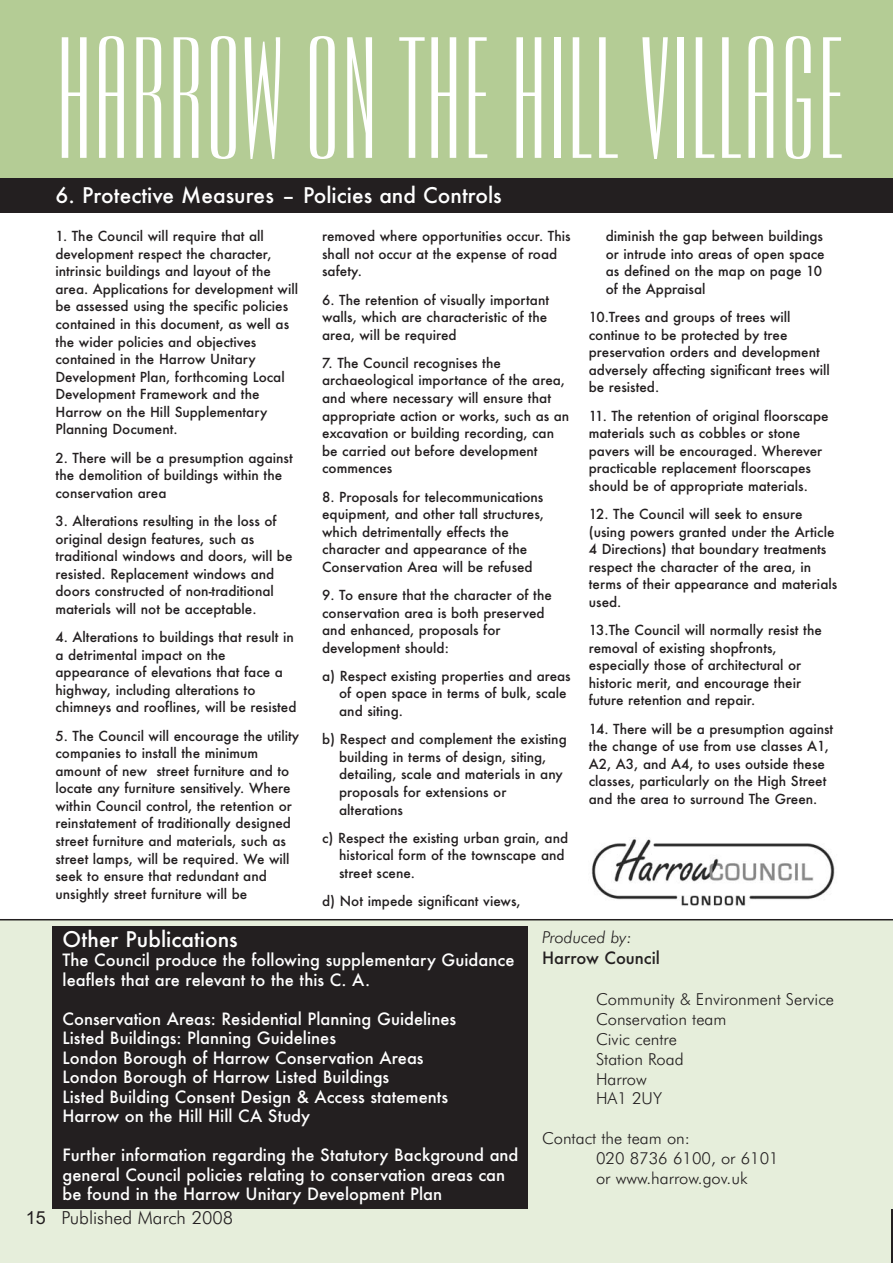
<style>
.page{position:relative;width:893px;height:1263px;background:#fff}
.page>*{position:absolute;margin:0;border:0;box-sizing:border-box;transform-origin:0 0}
.t1{font:168px "Empire BT";color:#fff}
.t2{font:500 21px "Futura";color:#fff}
.t3{font:300 18px "Futura BT";color:#231f20}
.t4{font:500 16.5px/19.5px "Futura";color:#fff}
.t5{font:300 16.5px/19.8px "Futura BT";color:#231f20}
.t6{font:500 16.5px "Futura";color:#231f20}
.t7{font:italic 300 16.5px "Futura BT";color:#231f20}
.t8{font:500 13.5px/17.5px "Futura";color:#231f20}
.s1{font-family:"Arial";font-weight:400}
</style>
<div class="page">
<div style="left:0;top:0;width:893px;height:189px;background:#b4cc95"></div>
<div style="left:0;top:178px;width:893px;height:35px;background:#231f20"></div>
<div style="left:0;top:920px;width:893px;height:343px;background:#e6eedb"></div>
<div style="left:52px;top:926px;width:476px;height:283px;background:#231f20"></div>
<hr style="left:0;top:919px;width:893px;height:1px;background:#231f20">
<hr style="left:891px;top:1209px;width:2px;height:54px;background:#231f20">
<img style="left:591px;top:839px;width:244px;height:67px">
<h1 class="t1" style="left:56px;top:2px;width:790px">HARROW ON THE HILL VILLAGE</h1>
<h2 class="t2" style="left:56px;top:183px;width:448px">6. Protective Measures – Policies and Controls</h2>
<p class="t8" style="left:55px;top:228px;width:244px">1. The Council will require that all development respect the character, intrinsic buildings and layout of the area. Applications for development will be assessed using the specific policies contained in this document, as well as the wider policies and objectives contained in the Harrow Unitary Development Plan, forthcoming Local Development Framework and the Harrow on the Hill Supplementary Planning Document.</p>
<p class="t8" style="left:55px;top:449px;width:239px">2. There will be a presumption against the demolition of buildings within the conservation area</p>
<p class="t8" style="left:55px;top:513px;width:238px">3. Alterations resulting in the loss of original design features, such as traditional windows and doors, will be resisted. Replacement windows and doors constructed of non-traditional materials will not be acceptable.</p>
<p class="t8" style="left:55px;top:629px;width:243px">4. Alterations to buildings that result in a detrimental impact on the appearance of elevations that face a highway, including alterations to chimneys and rooflines, will be resisted</p>
<p class="t8" style="left:55px;top:727px;width:245px">5. The Council will encourage the utility companies to install the minimum amount of new street furniture and to locate any furniture sensitively. Where within Council control, the retention or reinstatement of traditionally designed street furniture and materials, such as street lamps, will be required. We will seek to ensure that redundant and unsightly street furniture will be</p>
<p class="t8" style="left:322px;top:228px;width:250px">removed where opportunities occur. This shall not occur at the expense of road safety.</p>
<p class="t8" style="left:322px;top:291px;width:228px">6. The retention of visually important walls, which are characteristic of the area, will be required</p>
<p class="t8" style="left:322px;top:354px;width:249px">7. The Council recognises the archaeological importance of the area, and where necessary will ensure that appropriate action or works, such as an excavation or building recording, can be carried out before development commences</p>
<p class="t8" style="left:322px;top:488px;width:223px">8. Proposals for telecommunications equipment, and other tall structures, which detrimentally effects the character and appearance of the Conservation Area will be refused</p>
<p class="t8" style="left:322px;top:586px;width:231px">9. To ensure that the character of the conservation area is both preserved and enhanced, proposals for development should:</p>
<p class="t8" style="left:339px;top:667px;width:233px;text-indent:-17px">a) Respect existing properties and areas of open space in terms of bulk, scale and siting.</p>
<p class="t8" style="left:339px;top:731px;width:229px;text-indent:-17px">b) Respect and complement the existing building in terms of design, siting, detailing, scale and materials in any proposals for extensions or alterations</p>
<p class="t8" style="left:339px;top:829px;width:231px;text-indent:-17px">c) Respect the existing urban grain, and historical form of the townscape and street scene.</p>
<p class="t8" style="left:322px;top:893px;width:200px">d) Not impede significant views,</p>
<p class="t8" style="left:606px;top:228px;width:220px">diminish the gap between buildings or intrude into areas of open space as defined on the map on page 10 of the Appraisal</p>
<p class="t8" style="left:589px;top:309px;width:243px">10.Trees and groups of trees will continue to be protected by tree preservation orders and development adversely affecting significant trees will be resisted.</p>
<p class="t8" style="left:589px;top:407px;width:241px">11. The retention of original floorscape materials such as cobbles or stone pavers will be encouraged. Wherever practicable replacement floorscapes should be of appropriate materials.</p>
<p class="t8" style="left:589px;top:506px;width:250px">12. The Council will seek to ensure (using powers granted under the Article<br>4 Directions) that boundary treatments respect the character of the area, in terms of their appearance and materials used.</p>
<p class="t8" style="left:589px;top:622px;width:235px">13.The Council will normally resist the removal of existing shopfronts, especially those of architectural or historic merit, and encourage their future retention and repair.</p>
<p class="t8" style="left:589px;top:720px;width:246px">14. There will be a presumption against the change of use from use classes A1, A2, A3, and A4, to uses outside these classes, particularly on the High Street and the area to surround The Green.</p>
<h2 class="t2" style="left:63px;top:927px;width:177px">Other Publications</h2>
<p class="t4" style="left:63px;top:951px;width:453px">The Council produce the following supplementary Guidance leaflets that are relevant to the this C. A.</p>
<p class="t4" style="left:63px;top:1009px;width:395px">Conservation Areas: Residential Planning Guidelines Listed Buildings: Planning Guidelines<br>London Borough of Harrow Conservation Areas London Borough of Harrow Listed Buildings<br>Listed Building Consent Design &amp; Access statements Harrow on the Hill Hill CA Study</p>
<p class="t4" style="left:63px;top:1146px;width:457px">Further information regarding the Statutory Background and general Council policies relating to conservation areas can be found in the Harrow Unitary Development Plan</p>
<h3 class="t3" style="left:26px;top:1207px;width:209px"><span class="s1">15</span> Published March 2008</h3>
<p class="t7" style="left:542px;top:927px;width:91px">Produced by:</p>
<p class="t6" style="left:542px;top:948px;width:120px">Harrow Council</p>
<p class="t5" style="left:596px;top:990px;width:240px">Community &amp; Environment Service<br>Conservation team<br>Civic centre<br>Station Road<br>Harrow<br>HA1 2UY</p>
<p class="t5" style="left:596px;top:1128px;width:184px;text-indent:-54px">Contact the team on:<br>020 8736 6100, or 6101 or www.harrow.gov.uk</p>
</div>
